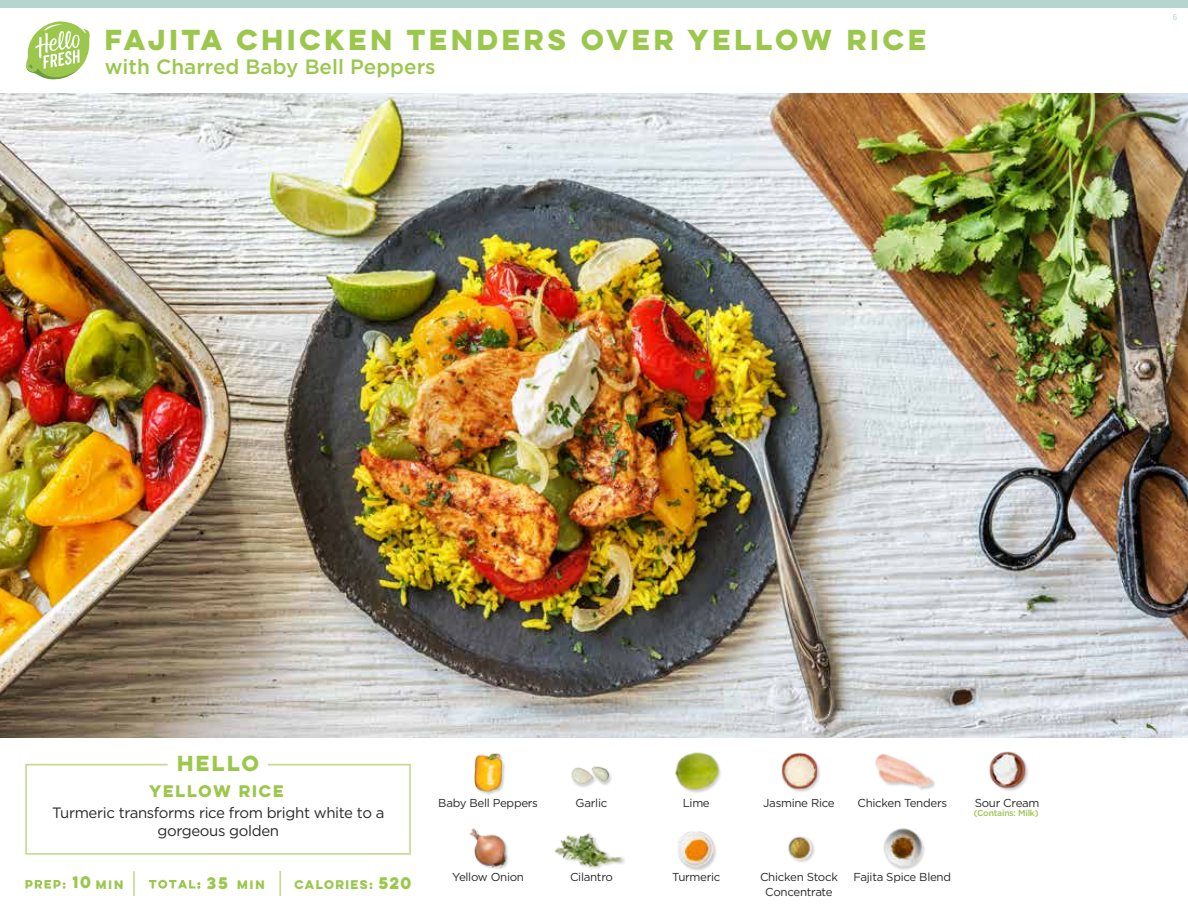
<style>
.page{position:relative;width:1188px;height:918px;background:#fff}
.page>*{position:absolute;margin:0;border:0;box-sizing:border-box;transform-origin:0 0}
.t1{font:700 25.8px "Lulo Clean One";letter-spacing:-.075em;color:#9bc74d}
.t2{font:500 20.7px "Gotham";color:#9bc74d}
.t3{font:700 19.5px "Lulo Clean One";letter-spacing:-.1em;color:#9bc74d}
.t4{font:15px/18px "Gotham";letter-spacing:-.025em;color:#292929;text-align:center}
.t5{font:700 15px "Lulo Clean One";letter-spacing:-.1em;color:#9bc74d}
.t6{font:11.55px/14.4px "Gotham";letter-spacing:-.025em;color:#292929;text-align:center}
.t7{font:700 11.25px "Lulo Clean One";letter-spacing:-.1em;color:#9bc74d}
.t8{font:700 10.95px "Lulo Clean One";letter-spacing:-.05em;color:#9bc74d}
.t9{font:9px "Source Sans Pro";color:#b6d5ce}
.t10{font:500 8.7px "Gotham";letter-spacing:-.025em;color:#9bc74d}
</style>
<div class="page">
<div style="left:0;top:0;width:1188px;height:8px;background:#b6d5ce"></div>
<img style="left:0;top:93px;width:1188px;height:644px">
<svg style="left:25px;top:763px;width:386px;height:92px"></svg>
<div style="left:473px;top:754px;width:33px;height:42px;background:#000;opacity:.2"></div>
<img style="left:473px;top:753px;width:33px;height:39px">
<div style="left:469px;top:828px;width:42px;height:44px;background:#000;opacity:.2"></div>
<img style="left:469px;top:828px;width:42px;height:40px">
<div style="left:675px;top:753px;width:47px;height:41px;background:#000;opacity:.2"></div>
<img style="left:675px;top:752px;width:46px;height:40px">
<div style="left:678px;top:831px;width:40px;height:40px;background:#000;opacity:.2"></div>
<img style="left:678px;top:831px;width:40px;height:37px">
<img style="left:571px;top:766px;width:41px;height:21px">
<img style="left:554px;top:833px;width:71px;height:35px">
<img style="left:781px;top:752px;width:39px;height:40px">
<img style="left:788px;top:836px;width:27px;height:26px">
<img style="left:875px;top:753px;width:60px;height:37px">
<div style="left:883px;top:828px;width:43px;height:43px;background:#000;opacity:.2"></div>
<img style="left:883px;top:828px;width:41px;height:40px">
<img style="left:989px;top:751px;width:39px;height:40px">
<hr style="left:133px;top:871px;width:2px;height:25px;background:#c7dc91">
<hr style="left:279px;top:871px;width:2px;height:25px;background:#c7dc91">
<svg style="left:26px;top:21px;width:64px;height:59px"></svg>
<svg style="left:26px;top:880px;width:40px;height:9px"></svg>
<svg style="left:149px;top:880px;width:51px;height:9px"></svg>
<h1 class="t1" style="left:105px;top:20px;width:829px">FAJITA CHICKEN TENDERS OVER YELLOW RICE</h1>
<h2 class="t2" style="left:105px;top:53px;width:332px">with Charred Baby Bell Peppers</h2>
<p class="t9" style="left:1173px;top:11px;width:6px">6</p>
<h3 class="t3" style="left:177px;top:748px;width:88px">HELLO</h3>
<p class="t5" style="left:149px;top:779px;width:139px">YELLOW RICE</p>
<p class="t4" style="left:52px;top:803px;width:334px">Turmeric transforms rice from bright white to a gorgeous golden</p>
<p class="t5" style="left:72px;top:871px;width:24px">10</p>
<p class="t5" style="left:207px;top:871px;width:26px">35</p>
<p class="t5" style="left:379px;top:871px;width:38px">520</p>
<p class="t8" style="left:96px;top:876px;width:31px">MIN</p>
<p class="t8" style="left:237px;top:876px;width:31px">MIN</p>
<p class="t7" style="left:295px;top:876px;width:83px">CALORIES:</p>
<p class="t6" style="left:438px;top:795px;width:101px">Baby Bell Peppers</p>
<p class="t6" style="left:452px;top:870px;width:73px">Yellow Onion</p>
<p class="t6" style="left:576px;top:795px;width:33px">Garlic</p>
<p class="t6" style="left:570px;top:870px;width:44px">Cilantro</p>
<p class="t6" style="left:683px;top:795px;width:29px">Lime</p>
<p class="t6" style="left:672px;top:870px;width:50px">Turmeric</p>
<p class="t6" style="left:763px;top:795px;width:73px">Jasmine Rice</p>
<p class="t6" style="left:857px;top:795px;width:91px">Chicken Tenders</p>
<p class="t6" style="left:760px;top:870px;width:79px">Chicken Stock<br>Concentrate</p>
<p class="t6" style="left:854px;top:870px;width:99px">Fajita Spice Blend</p>
<p class="t6" style="left:975px;top:795px;width:66px">Sour Cream</p>
<p class="t10" style="left:974px;top:807px;width:66px">(Contains: Milk)</p>
</div>
